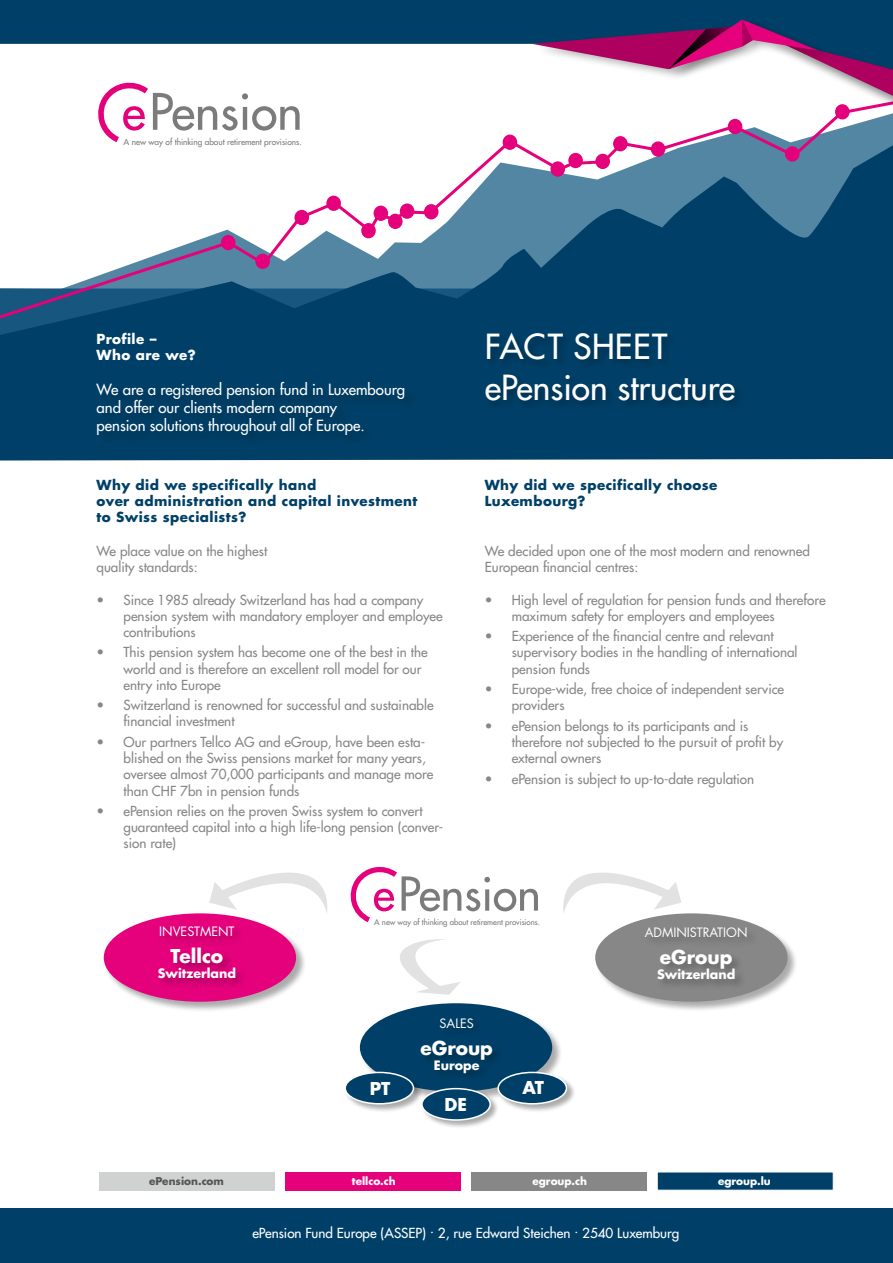
<style>
.page{position:relative;width:893px;height:1263px;background:#fff}
.page>*{position:absolute;margin:0;border:0;box-sizing:border-box;transform-origin:0 0}
.t1{font:500 33.6px/40.3px "Futura LT Pro";color:#fff}
.t2{font:700 18.6px "Futura LT Pro";color:#fff}
.t3{font:700 17.25px "Futura LT Pro";color:#fff}
.t4{font:500 15px/18px "Futura LT Pro";color:#fff}
.t5{font:500 13.5px/16.2px "Futura LT Pro";color:#868786}
.t6{font:700 13.5px/16.2px "Futura LT Pro";letter-spacing:.03em;color:#004068}
.t7{font:500 13.5px "Futura LT Pro";color:#fff}
.t8{font:700 13.5px/16.2px "Futura LT Pro";letter-spacing:.03em;color:#fff}
.t9{font:12.6px "Futura LT Pro";color:#fff}
.t10{font:700 12.6px "Futura LT Pro";color:#fff}
.t11{font:700 10.5px "Futura LT Pro";color:#fff}
.t12{font:700 10.5px "Futura LT Pro";color:#565655}
.t13{font:500 8.4px "Futura LT Pro";color:#7a7b7a}
.t14{font:500 7.8px "Futura LT Pro";color:#7a7b7a}
</style>
<div class="page">
<div style="left:0;top:1209px;width:893px;height:54px;background:#004068"></div>
<div style="left:0;top:364px;width:893px;height:96px;background:#004068"></div>
<div style="left:0;top:328px;width:893px;height:36px;background:#004068"></div>
<svg style="left:0;top:118px;width:893px;height:210px"></svg>
<div style="left:221px;top:235px;width:14px;height:15px;background:#e5007c;border-radius:50%"></div>
<div style="left:294px;top:210px;width:15px;height:15px;background:#e5007c;border-radius:50%"></div>
<div style="left:326px;top:196px;width:15px;height:15px;background:#e5007c;border-radius:50%"></div>
<div style="left:361px;top:223px;width:15px;height:15px;background:#e5007c;border-radius:50%"></div>
<div style="left:374px;top:206px;width:14px;height:15px;background:#e5007c;border-radius:50%"></div>
<div style="left:400px;top:203px;width:14px;height:16px;background:#e5007c;border-radius:50%"></div>
<div style="left:255px;top:254px;width:15px;height:15px;background:#e5007c;border-radius:50%"></div>
<div style="left:424px;top:204px;width:14px;height:15px;background:#e5007c;border-radius:50%"></div>
<div style="left:388px;top:214px;width:15px;height:15px;background:#e5007c;border-radius:50%"></div>
<div style="left:503px;top:135px;width:14px;height:15px;background:#e5007c;border-radius:50%"></div>
<div style="left:550px;top:161px;width:15px;height:16px;background:#e5007c;border-radius:50%"></div>
<div style="left:568px;top:153px;width:15px;height:15px;background:#e5007c;border-radius:50%"></div>
<div style="left:595px;top:154px;width:15px;height:15px;background:#e5007c;border-radius:50%"></div>
<div style="left:613px;top:136px;width:15px;height:15px;background:#e5007c;border-radius:50%"></div>
<div style="left:651px;top:141px;width:14px;height:16px;background:#e5007c;border-radius:50%"></div>
<div style="left:728px;top:119px;width:14px;height:15px;background:#e5007c;border-radius:50%"></div>
<div style="left:785px;top:146px;width:14px;height:16px;background:#e5007c;border-radius:50%"></div>
<div style="left:484px;top:331px;width:262px;height:80px;background:#003e65"></div>
<div style="left:95px;top:380px;width:323px;height:68px;background:#003e65"></div>
<svg style="left:98px;top:83px;width:202px;height:59px"></svg>
<div style="left:0;top:0;width:893px;height:44px;background:#004068"></div>
<div style="left:766px;top:36px;width:127px;height:92px;background:#000;opacity:.44"></div>
<div style="left:671px;top:17px;width:88px;height:63px;background:#004068"></div>
<div style="left:742px;top:17px;width:91px;height:46px;background:#004068"></div>
<svg style="left:532px;top:20px;width:361px;height:76px"></svg>
<div style="left:360px;top:1003px;width:203px;height:99px;background:#000;opacity:.33"></div>
<div style="left:360px;top:1003px;width:192px;height:88px;background:#004068;border-radius:50%"></div>
<svg style="left:400px;top:939px;width:60px;height:56px"></svg>
<div style="left:595px;top:913px;width:204px;height:99px;background:#000;opacity:.33"></div>
<div style="left:595px;top:913px;width:192px;height:89px;background:#868786;border-radius:50%"></div>
<div style="left:644px;top:926px;width:114px;height:64px;background:#000;opacity:.28"></div>
<svg style="left:351px;top:867px;width:187px;height:55px"></svg>
<div style="left:419px;top:1017px;width:85px;height:67px;background:#000;opacity:.28"></div>
<div style="left:421px;top:1087px;width:79px;height:42px;background:#000;opacity:.33"></div>
<div style="left:422px;top:1089px;width:68px;height:31px;background:#004068;border-radius:50%"></div>
<div style="left:421px;top:1088px;width:70px;height:33px;border:2px solid #fff;border-radius:50%"></div>
<div style="left:345px;top:1071px;width:78px;height:42px;background:#000;opacity:.33"></div>
<div style="left:345px;top:1072px;width:68px;height:32px;background:#004068;border-radius:50%"></div>
<div style="left:344px;top:1072px;width:70px;height:32px;border:2px solid #fff;border-radius:50%"></div>
<div style="left:498px;top:1071px;width:78px;height:42px;background:#000;opacity:.33"></div>
<div style="left:498px;top:1072px;width:68px;height:32px;background:#004068;border-radius:50%"></div>
<div style="left:497px;top:1072px;width:70px;height:32px;border:2px solid #fff;border-radius:50%"></div>
<svg style="left:209px;top:872px;width:119px;height:40px"></svg>
<svg style="left:563px;top:872px;width:118px;height:42px"></svg>
<div style="left:104px;top:913px;width:203px;height:99px;background:#000;opacity:.33"></div>
<div style="left:104px;top:913px;width:192px;height:89px;background:#e5007c;border-radius:50%"></div>
<div style="left:157px;top:925px;width:89px;height:64px;background:#000;opacity:.28"></div>
<div style="left:99px;top:1173px;width:175px;height:18px;background:#d0d1d1"></div>
<div style="left:285px;top:1172px;width:176px;height:18px;background:#e5007c"></div>
<div style="left:471px;top:1172px;width:176px;height:18px;background:#868786"></div>
<div style="left:657px;top:1172px;width:176px;height:18px;background:#004068"></div>
<p class="t13" style="left:124px;top:135px;width:180px">A new way of thinking about retirement provisions.</p>
<p class="t8" style="left:97px;top:330px;width:101px">Profile –<br>Who are we?</p>
<p class="t4" style="left:97px;top:379px;width:310px">We are a registered pension fund in Luxembourg and offer our clients modern company<br>pension solutions throughout all of Europe.</p>
<p class="t6" style="left:97px;top:476px;width:322px">Why did we specifically hand<br>over administration and capital investment to Swiss specialists?</p>
<p class="t5" style="left:97px;top:542px;width:172px">We place value on the highest quality standards:</p>
<p class="t5" style="left:124px;top:591px;width:321px;text-indent:-27px">• Since 1985 already Switzerland has had a company pension system with mandatory employer and employee contributions</p>
<p class="t5" style="left:124px;top:644px;width:306px;text-indent:-27px">• This pension system has become one of the best in the world and is therefore an excellent roll model for our entry into Europe</p>
<p class="t5" style="left:124px;top:696px;width:312px;text-indent:-27px">• Switzerland is renowned for successful and sustainable financial investment</p>
<p class="t5" style="left:124px;top:733px;width:311px;text-indent:-27px">• Our partners Tellco AG and eGroup, have been esta&shy;blished on the Swiss pensions market for many years, oversee almost 70,000 participants and manage more than CHF 7bn in pension funds</p>
<p class="t5" style="left:124px;top:802px;width:321px;text-indent:-27px">• ePension relies on the proven Swiss system to convert guaranteed capital into a high life-long pension (conver&shy;sion rate)</p>
<h1 class="t1" style="left:485px;top:325px;width:252px">FACT SHEET ePension structure</h1>
<p class="t6" style="left:485px;top:476px;width:234px">Why did we specifically choose<br>Luxembourg?</p>
<p class="t5" style="left:485px;top:542px;width:327px">We decided upon one of the most modern and renowned<br>European financial centres:</p>
<p class="t5" style="left:512px;top:591px;width:315px;text-indent:-27px">• High level of regulation for pension funds and therefore maximum safety for employers and employees</p>
<p class="t5" style="left:512px;top:627px;width:287px;text-indent:-27px">• Experience of the financial centre and relevant supervisory bodies in the handling of international pension funds</p>
<p class="t5" style="left:512px;top:680px;width:274px;text-indent:-27px">• Europe-wide, free choice of independent service providers</p>
<p class="t5" style="left:512px;top:717px;width:273px;text-indent:-27px">• ePension belongs to its participants and is therefore not subjected to the pursuit of profit by external owners</p>
<p class="t5" style="left:485px;top:770px;width:271px">• ePension is subject to up-to-date regulation</p>
<p class="t9" style="left:159px;top:923px;width:77px">INVESTMENT</p>
<h2 class="t2" style="left:171px;top:941px;width:54px">Tellco</h2>
<p class="t10" style="left:158px;top:963px;width:80px">Switzerland</p>
<p class="t14" style="left:374px;top:916px;width:167px">A new way of thinking about retirement provisions.</p>
<p class="t9" style="left:439px;top:1015px;width:36px">SALES</p>
<h2 class="t2" style="left:420px;top:1033px;width:74px">eGroup</h2>
<p class="t10" style="left:434px;top:1055px;width:47px">Europe</p>
<p class="t3" style="left:445px;top:1091px;width:24px">DE</p>
<p class="t3" style="left:370px;top:1075px;width:22px">PT</p>
<p class="t3" style="left:522px;top:1075px;width:23px">AT</p>
<p class="t9" style="left:645px;top:924px;width:104px">ADMINISTRATION</p>
<h2 class="t2" style="left:660px;top:943px;width:74px">eGroup</h2>
<p class="t10" style="left:657px;top:964px;width:80px">Switzerland</p>
<p class="t12" style="left:149px;top:1173px;width:76px">ePension.com</p>
<p class="t11" style="left:352px;top:1173px;width:45px">tellco.ch</p>
<p class="t11" style="left:532px;top:1173px;width:56px">egroup.ch</p>
<p class="t11" style="left:718px;top:1173px;width:54px">egroup.lu</p>
<p class="t7" style="left:252px;top:1223px;width:428px">ePension Fund Europe (ASSEP) . 2, rue Edward Steichen . 2540 Luxemburg</p>
</div>
